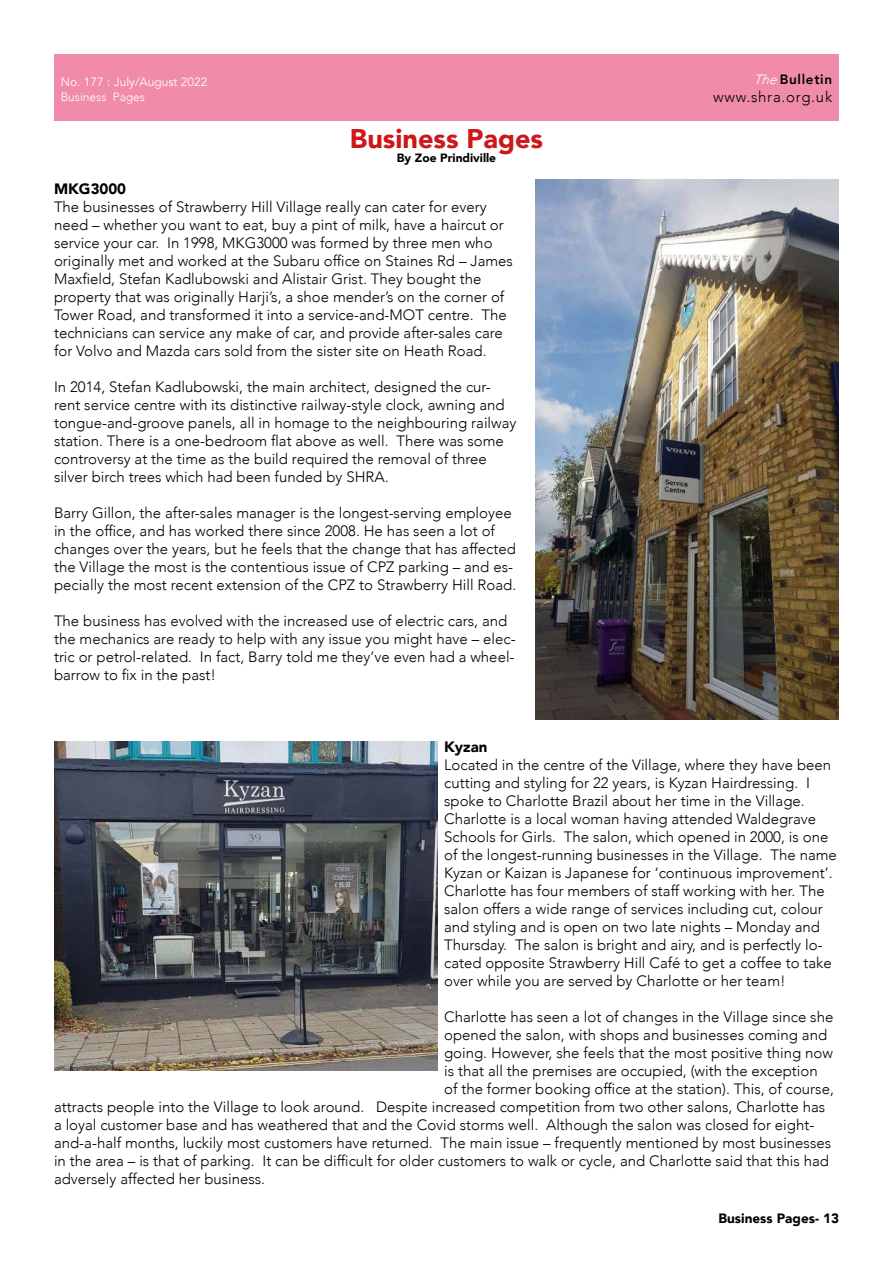
<style>
.page{position:relative;width:893px;height:1263px;background:#fff}
.page>*{position:absolute;margin:0;border:0;box-sizing:border-box;transform-origin:0 0}
.t1{font:900 27px "Avenir";color:#cd1719}
.t2{font:300 15px/18px "Avenir";color:#000}
.t3{font:300 15px "Avenir";letter-spacing:.05em;color:#000}
.t4{font:900 15px "Avenir";color:#000}
.t5{font:900 13.5px "Avenir";color:#000}
.t6{font:800 13.5px "Avenir";letter-spacing:.05em;color:#000}
.t7{font:12px "Avenir";color:#fff}
.t8{font:900 12px "Avenir";color:#000}
.t9{font:300 12px "Avenir";color:#fff}
.s1{font-weight:300;font-style:italic;color:#fff}
</style>
<div class="page">
<div style="left:54px;top:54px;width:785px;height:67px;background:#f08baa"></div>
<img style="left:535px;top:179px;width:304px;height:540px">
<img style="left:54px;top:742px;width:383px;height:328px">
<p class="t7" style="left:61px;top:75px;width:148px">No. 177 : July/August 2022</p>
<p class="t9" style="left:61px;top:89px;width:86px">Business Pages</p>
<h1 class="t1" style="left:350px;top:115px;width:195px">Business Pages</h1>
<p class="t8" style="left:397px;top:148px;width:101px">By Zoe Prindiville</p>
<p class="t4" style="left:54px;top:176px;width:74px">MKG3000</p>
<p class="t2" style="left:54px;top:198px;width:460px">The businesses of Strawberry Hill Village really can cater for every need – whether you want to eat, buy a pint of milk, have a haircut or service your car. In 1998, MKG3000 was formed by three men who originally met and worked at the Subaru office on Staines Rd – James Maxfield, Stefan Kadlubowski and Alistair Grist. They bought the property that was originally Harji’s, a shoe mender’s on the corner of Tower Road, and transformed it into a service-and-MOT centre. The technicians can service any make of car, and provide after-sales care for Volvo and Mazda cars sold from the sister site on Heath Road.</p>
<p class="t2" style="left:54px;top:378px;width:464px">In 2014, Stefan Kadlubowski, the main architect, designed the cur&shy;rent service centre with its distinctive railway-style clock, awning and tongue-and-groove panels, all in homage to the neighbouring railway station. There is a one-bedroom flat above as well. There was some controversy at the time as the build required the removal of three silver birch trees which had been funded by SHRA.</p>
<p class="t2" style="left:54px;top:504px;width:464px">Barry Gillon, the after-sales manager is the longest-serving employee in the office, and has worked there since 2008. He has seen a lot of changes over the years, but he feels that the change that has affected the Village the most is the contentious issue of CPZ parking – and es&shy;pecially the most recent extension of the CPZ to Strawberry Hill Road.</p>
<p class="t2" style="left:54px;top:612px;width:463px">The business has evolved with the increased use of electric cars, and the mechanics are ready to help with any issue you might have – elec&shy;tric or petrol-related. In fact, Barry told me they’ve even had a wheel&shy;barrow to fix in the past!</p>
<p class="t6" style="left:753px;top:69px;width:80px"><span class="s1">The</span>Bulletin</p>
<p class="t3" style="left:713px;top:88px;width:120px">www.shra.org.uk</p>
<p class="t4" style="left:444px;top:734px;width:45px">Kyzan</p>
<p class="t2" style="left:444px;top:756px;width:394px">Located in the centre of the Village, where they have been cutting and styling for 22 years, is Kyzan Hairdressing. I spoke to Charlotte Brazil about her time in the Village.<br>Charlotte is a local woman having attended Waldegrave Schools for Girls. The salon, which opened in 2000, is one of the longest-running businesses in the Village. The name Kyzan or Kaizan is Japanese for ‘continuous improvement’.<br>Charlotte has four members of staff working with her. The salon offers a wide range of services including cut, colour and styling and is open on two late nights – Monday and Thursday. The salon is bright and airy, and is perfectly lo&shy;cated opposite Strawberry Hill Café to get a coffee to take over while you are served by Charlotte or her team!</p>
<p class="t2" style="left:444px;top:1008px;width:391px">Charlotte has seen a lot of changes in the Village since she</p>
<p class="t2" style="left:444px;top:1026px;width:385px">opened the salon, with shops and businesses coming and</p>
<p class="t2" style="left:444px;top:1044px;width:390px">going. However, she feels that the most positive thing now</p>
<p class="t2" style="left:444px;top:1062px;width:375px">is that all the premises are occupied, (with the exception</p>
<p class="t2" style="left:444px;top:1080px;width:391px">of the former booking office at the station). This, of course,</p>
<p class="t2" style="left:54px;top:1098px;width:773px">attracts people into the Village to look around. Despite increased competition from two other salons, Charlotte has</p>
<p class="t2" style="left:54px;top:1116px;width:762px">a loyal customer base and has weathered that and the Covid storms well. Although the salon was closed for eight-</p>
<p class="t2" style="left:54px;top:1134px;width:779px">and-a-half months, luckily most customers have returned. The main issue – frequently mentioned by most businesses</p>
<p class="t2" style="left:54px;top:1152px;width:776px">in the area – is that of parking. It can be difficult for older customers to walk or cycle, and Charlotte said that this had</p>
<p class="t2" style="left:54px;top:1170px;width:213px">adversely affected her business.</p>
<p class="t5" style="left:718px;top:1207px;width:122px">Business Pages- 13</p>
</div>
